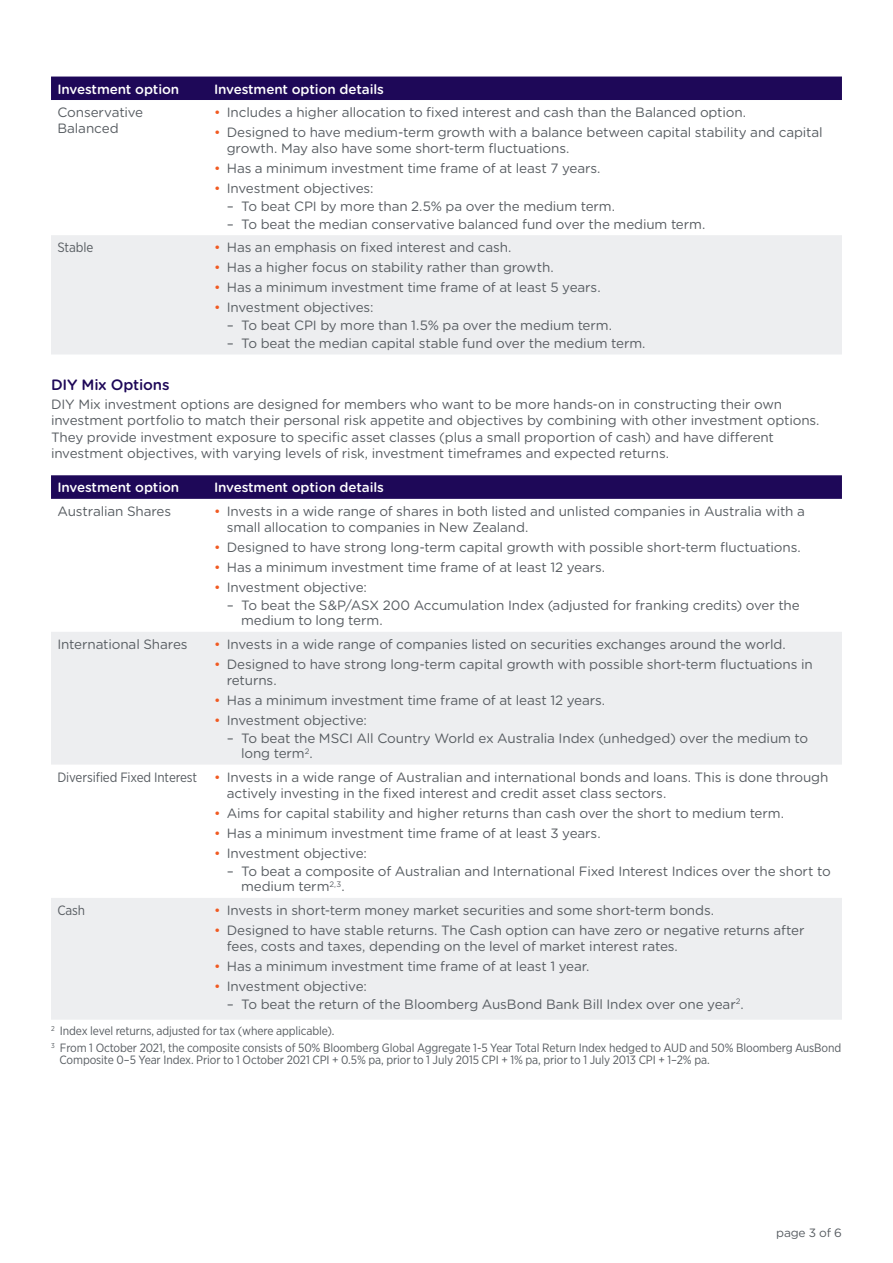
<style>
.page{position:relative;width:893px;height:1263px;background:#fff}
.page>*{position:absolute;margin:0;border:0;box-sizing:border-box;transform-origin:0 0}
.t1{font:500 15px "Gotham Rounded";letter-spacing:-.015em;color:#1e0858}
.t2{font:13.5px/15.8px "Gotham Rounded";letter-spacing:-.01em;color:#585d62}
.t3{font:500 13.5px "Gotham Rounded";letter-spacing:-.01em;color:#fff}
.t4{font:13.5px "Gotham Narrow";letter-spacing:-.01em;color:#585d62}
.t5{font:12px/17px "Gotham Narrow";letter-spacing:-.01em;color:#585d62}
.t6{font:12px "Gotham Rounded";letter-spacing:-.02em;color:#585d62}
.s1{color:#f15a22}
</style>
<div class="page">
<div style="left:51px;top:77px;width:791px;height:23px;background:#1e0858"></div>
<div style="left:51px;top:235px;width:791px;height:119px;background:#edeef0"></div>
<svg style="left:51px;top:475px;width:791px;height:24px;background:#220c5b"></svg>
<div style="left:51px;top:632px;width:791px;height:388px;background:#edeef0"></div>
<svg style="left:51px;top:765px;width:791px;height:133px"></svg>
<p class="t3" style="left:57px;top:79px;width:123px">Investment option</p>
<p class="t3" style="left:214px;top:79px;width:171px">Investment option details</p>
<p class="t2" style="left:57px;top:104px;width:87px">Conservative<br>Balanced</p>
<p class="t2" style="left:214px;top:104px;width:534px"><span class="s1">•</span> Includes a higher allocation to fixed interest and cash than the Balanced option.</p>
<p class="t2" style="left:227px;top:124px;width:597px;text-indent:-13px"><span class="s1">•</span> Designed to have medium-term growth with a balance between capital stability and capital growth. May also have some short-term fluctuations.</p>
<p class="t2" style="left:214px;top:160px;width:388px"><span class="s1">•</span> Has a minimum investment time frame of at least 7 years.</p>
<p class="t2" style="left:214px;top:180px;width:161px"><span class="s1">•</span> Investment objectives:</p>
<p class="t2" style="left:227px;top:198px;width:390px">– To beat CPI by more than 2.5% pa over the medium term.</p>
<p class="t2" style="left:227px;top:216px;width:480px">– To beat the median conservative balanced fund over the medium term.</p>
<p class="t4" style="left:57px;top:239px;width:37px">Stable</p>
<p class="t2" style="left:214px;top:239px;width:299px"><span class="s1">•</span> Has an emphasis on fixed interest and cash.</p>
<p class="t2" style="left:214px;top:259px;width:341px"><span class="s1">•</span> Has a higher focus on stability rather than growth.</p>
<p class="t2" style="left:214px;top:279px;width:388px"><span class="s1">•</span> Has a minimum investment time frame of at least 5 years.</p>
<p class="t2" style="left:214px;top:299px;width:161px"><span class="s1">•</span> Investment objectives:</p>
<p class="t2" style="left:227px;top:317px;width:387px">– To beat CPI by more than 1.5% pa over the medium term.</p>
<p class="t2" style="left:227px;top:335px;width:420px">– To beat the median capital stable fund over the medium term.</p>
<p class="t1" style="left:51px;top:374px;width:120px">DIY Mix Options</p>
<p class="t2" style="left:51px;top:395px;width:770px;line-height:16.5px">DIY Mix investment options are designed for members who want to be more hands-on in constructing their own investment portfolio to match their personal risk appetite and objectives by combining with other investment options.<br>They provide investment exposure to specific asset classes (plus a small proportion of cash) and have different investment objectives, with varying levels of risk, investment timeframes and expected returns.</p>
<p class="t3" style="left:57px;top:478px;width:123px">Investment option</p>
<p class="t3" style="left:214px;top:478px;width:171px">Investment option details</p>
<p class="t2" style="left:57px;top:503px;width:115px">Australian Shares</p>
<p class="t2" style="left:227px;top:503px;width:580px;text-indent:-13px"><span class="s1">•</span> Invests in a wide range of shares in both listed and unlisted companies in Australia with a small allocation to companies in New Zealand.</p>
<p class="t2" style="left:214px;top:538px;width:588px"><span class="s1">•</span> Designed to have strong long-term capital growth with possible short-term fluctuations.</p>
<p class="t2" style="left:214px;top:558px;width:393px"><span class="s1">•</span> Has a minimum investment time frame of at least 12 years.</p>
<p class="t2" style="left:214px;top:578px;width:154px"><span class="s1">•</span> Investment objective:</p>
<p class="t2" style="left:241px;top:596px;width:560px;text-indent:-14px">– To beat the S&amp;P/ASX 200 Accumulation Index (adjusted for franking credits) over the medium to long term.</p>
<p class="t2" style="left:57px;top:636px;width:132px">International Shares</p>
<p class="t2" style="left:214px;top:636px;width:573px"><span class="s1">•</span> Invests in a wide range of companies listed on securities exchanges around the world.</p>
<p class="t2" style="left:227px;top:656px;width:587px;text-indent:-13px"><span class="s1">•</span> Designed to have strong long-term capital growth with possible short-term fluctuations in returns.</p>
<p class="t2" style="left:214px;top:691px;width:393px"><span class="s1">•</span> Has a minimum investment time frame of at least 12 years.</p>
<p class="t2" style="left:214px;top:711px;width:154px"><span class="s1">•</span> Investment objective:</p>
<p class="t2" style="left:241px;top:729px;width:569px;text-indent:-14px">– To beat the MSCI All Country World ex Australia Index (unhedged) over the medium to long term<sup>2</sup>.</p>
<p class="t4" style="left:57px;top:769px;width:141px">Diversified Fixed Interest</p>
<p class="t2" style="left:227px;top:769px;width:603px;text-indent:-13px"><span class="s1">•</span> Invests in a wide range of Australian and international bonds and loans. This is done through actively investing in the fixed interest and credit asset class sectors.</p>
<p class="t2" style="left:214px;top:804px;width:571px"><span class="s1">•</span> Aims for capital stability and higher returns than cash over the short to medium term.</p>
<p class="t2" style="left:214px;top:824px;width:388px"><span class="s1">•</span> Has a minimum investment time frame of at least 3 years.</p>
<p class="t2" style="left:214px;top:844px;width:154px"><span class="s1">•</span> Investment objective:</p>
<p class="t2" style="left:241px;top:862px;width:591px;text-indent:-14px">– To beat a composite of Australian and International Fixed Interest Indices over the short to medium term<sup>2,3</sup>.</p>
<p class="t4" style="left:57px;top:902px;width:29px">Cash</p>
<p class="t2" style="left:214px;top:902px;width:502px"><span class="s1">•</span> Invests in short-term money market securities and some short-term bonds.</p>
<p class="t2" style="left:227px;top:922px;width:579px;text-indent:-13px"><span class="s1">•</span> Designed to have stable returns. The Cash option can have zero or negative returns after fees, costs and taxes, depending on the level of market interest rates.</p>
<p class="t2" style="left:214px;top:957px;width:377px"><span class="s1">•</span> Has a minimum investment time frame of at least 1 year.</p>
<p class="t2" style="left:214px;top:977px;width:154px"><span class="s1">•</span> Investment objective:</p>
<p class="t2" style="left:227px;top:995px;width:518px">– To beat the return of the Bloomberg AusBond Bank Bill Index over one year<sup>2</sup>.</p>
<p class="t5" style="left:51px;top:1022px;width:792px"><sup>2</sup> Index level returns, adjusted for tax (where applicable).<br><sup>3</sup> From 1 October 2021, the composite consists of 50% Bloomberg Global Aggregate 1-5 Year Total Return Index hedged to AUD and 50% Bloomberg AusBond</p>
<p class="t5" style="left:60px;top:1051px;width:652px">Composite 0–5 Year Index. Prior to 1 October 2021 CPI + 0.5% pa, prior to 1 July 2015 CPI + 1% pa, prior to 1 July 2013 CPI + 1–2% pa.</p>
<p class="t6" style="left:776px;top:1225px;width:67px">page 3 of 6</p>
</div>
